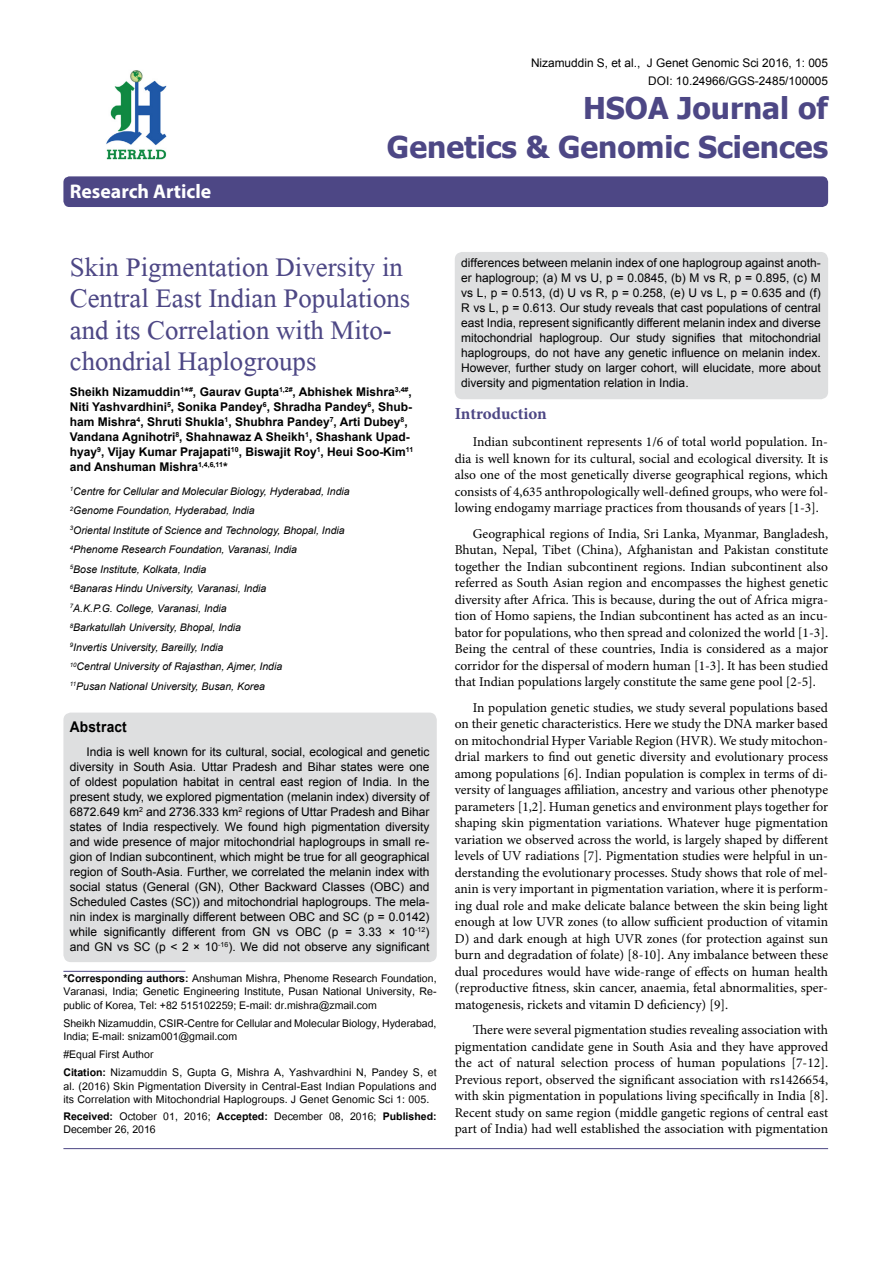
<style>
.page{position:relative;width:893px;height:1263px;background:#fff}
.page>*{position:absolute;margin:0;border:0;box-sizing:border-box;transform-origin:0 0}
.t1{font:40.05px/31.5px "Microsoft Himalaya";color:#4d4785}
.t2{font:700 30px/39px "Tahoma";color:#4d4785;text-align:right}
.t3{font:700 19.8px "Myriad Hebrew";color:#fff}
.t4{font:700 16.95px "Minion Pro";letter-spacing:-.005em;color:#4d4785}
.t5{font:700 14.85px "Arial";letter-spacing:.015em;color:#000;scale:.93 1}
.t6{font:14.7px/13.5px "Utsaah";color:#000}
.t7{font:13.5px/16.5px "Minion Pro";color:#000;text-align:justify}
.t8{font:12px/15px "Arial";color:#000;text-align:justify}
.t9{font:700 12px/15px "Arial";color:#000}
.t10{font:11.85px/18px "Arial";color:#000;text-align:right}
.t11{font:italic 10.5px/19.5px "Arial";color:#000}
.s1{font-weight:700}
</style>
<div class="page">
<div style="left:63px;top:176px;width:765px;height:31px;background:#4d4785;border-radius:6px"></div>
<div style="left:63px;top:713px;width:374px;height:249px;background:#dedfe0;border-radius:8px"></div>
<div style="left:455px;top:252px;width:373px;height:147px;background:#dedfe0;border-radius:8px"></div>
<hr style="left:63px;top:971px;width:122px;height:1px;background:#4d4785">
<img style="left:106px;top:70px;width:61px;height:90px">
<hr style="left:63px;top:1148px;width:765px;height:1px;background:#4d4785">
<h3 class="t3" style="left:70px;top:180px;width:143px">Research Article</h3>
<p class="t10" style="left:531px;top:54px;width:299px">Nizamuddin S, et al., J Genet Genomic Sci 2016, 1: 005<br>DOI: 10.24966/GGS-2485/100005</p>
<h2 class="t2" style="left:387px;top:86px;width:443px">HSOA Journal of<br>Genetics &amp; Genomic Sciences</h2>
<h1 class="t1" style="left:70px;top:246px;width:342px">Skin Pigmentation Diversity in<br>Central East Indian Populations and its Correlation with Mito&shy;chondrial Haplogroups</h1>
<p class="t9" style="left:70px;top:384px;width:345px">Sheikh Nizamuddin<sup>1</sup>*<sup>#</sup>, Gaurav Gupta<sup>1,2#</sup>, Abhishek Mishra<sup>3,4#</sup>, Niti Yashvardhini<sup>5</sup>, Sonika Pandey<sup>6</sup>, Shradha Pandey<sup>6</sup>, Shub&shy;ham Mishra<sup>4</sup>, Shruti Shukla<sup>1</sup>, Shubhra Pandey<sup>7</sup>, Arti Dubey<sup>8</sup>, Vandana Agnihotri<sup>8</sup>, Shahnawaz A Sheikh<sup>1</sup>, Shashank Upad&shy;hyay<sup>9</sup>, Vijay Kumar Prajapati<sup>10</sup>, Biswajit Roy<sup>1</sup>, Heui Soo-Kim<sup>11 </sup>and Anshuman Mishra<sup>1,4,6,11</sup>*</p>
<p class="t11" style="left:70px;top:481px;width:281px"><sup>1</sup>Centre for Cellular and Molecular Biology, Hyderabad, India <sup>2</sup>Genome Foundation, Hyderabad, India<br><sup>3</sup>Oriental Institute of Science and Technology, Bhopal, India <sup>4</sup>Phenome Research Foundation, Varanasi, India<br><sup>5</sup>Bose Institute, Kolkata, India<br><sup>6</sup>Banaras Hindu University, Varanasi, India<br><sup>7</sup>A.K.P.G. College, Varanasi, India<br><sup>8</sup>Barkatullah University, Bhopal, India<br><sup>9</sup>Invertis University, Bareilly, India<br><sup>10</sup>Central University of Rajasthan, Ajmer, India<br><sup>11</sup>Pusan National University, Busan, Korea</p>
<p class="t5" style="left:70px;top:716px;width:63px">Abstract</p>
<p class="t8" style="left:70px;top:744px;width:361px;text-indent:16px">India is well known for its cultural, social, ecological and genetic diversity in South Asia. Uttar Pradesh and Bihar states were one of oldest population habitat in central east region of India. In the present study, we explored pigmentation (melanin index) diversity of 6872.649 km<sup>2</sup> and 2736.333 km<sup>2</sup> regions of Uttar Pradesh and Bihar states of India respectively. We found high pigmentation diversity and wide presence of major mitochondrial haplogroups in small re&shy;gion of Indian subcontinent, which might be true for all geographical region of South-Asia. Further, we correlated the melanin index with social status (General (GN), Other Backward Classes (OBC) and Scheduled Castes (SC)) and mitochondrial haplogroups. The mela&shy;nin index is marginally different between OBC and SC (p = 0.0142) while significantly different from GN vs OBC (p = 3.33 × 10<sup>-12</sup>) and GN vs SC (p &lt; 2 × 10<sup>-16</sup>). We did not observe any significant</p>
<p class="t6" style="left:63px;top:972px;width:375px;text-align:justify"><span class="s1">*Corresponding authors:</span> Anshuman Mishra, Phenome Research Foundation, Varanasi, India; Genetic Engineering Institute, Pusan National University, Re&shy;public of Korea, Tel: +82 515102259; E-mail: dr.mishra@zmail.com</p>
<p class="t6" style="left:63px;top:1017px;width:375px">Sheikh Nizamuddin, CSIR-Centre for Cellular and Molecular Biology, Hyderabad,<br>India; E-mail: snizam001@gmail.com</p>
<p class="t6" style="left:63px;top:1046px;width:375px;line-height:18px">#Equal First Author<br><span class="s1">Citation:</span> Nizamuddin S, Gupta G, Mishra A, Yashvardhini N, Pandey S, et</p>
<p class="t6" style="left:63px;top:1080px;width:375px">al. (2016) Skin Pigmentation Diversity in Central-East Indian Populations and its Correlation with Mitochondrial Haplogroups. J Genet Genomic Sci 1: 005.</p>
<p class="t6" style="left:63px;top:1110px;width:375px"><span class="s1">Received:</span> October 01, 2016; <span class="s1">Accepted:</span> December 08, 2016; <span class="s1">Published:<br></span>December 26, 2016</p>
<p class="t8" style="left:461px;top:256px;width:361px">differences between melanin index of one haplogroup against anoth&shy;er haplogroup; (a) M vs U, p = 0.0845, (b) M vs R, p = 0.895, (c) M vs L, p = 0.513, (d) U vs R, p = 0.258, (e) U vs L, p = 0.635 and (f)<br>R vs L, p = 0.613. Our study reveals that cast populations of central east India, represent significantly different melanin index and diverse mitochondrial haplogroup. Our study signifies that mitochondrial haplogroups, do not have any genetic influence on melanin index.<br>However, further study on larger cohort, will elucidate, more about diversity and pigmentation relation in India.</p>
<p class="t4" style="left:455px;top:402px;width:94px">Introduction</p>
<p class="t7" style="left:455px;top:434px;width:375px;text-indent:18px">Indian subcontinent represents 1/6 of total world population. In&shy;dia is well known for its cultural, social and ecological diversity. It is also one of the most genetically diverse geographical regions, which consists of 4,635 anthropologically well-defined groups, who were fol&shy;lowing endogamy marriage practices from thousands of years [1-3].</p>
<p class="t7" style="left:455px;top:525px;width:375px;text-indent:18px">Geographical regions of India, Sri Lanka, Myanmar, Bangladesh, Bhutan, Nepal, Tibet (China), Afghanistan and Pakistan constitute together the Indian subcontinent regions. Indian subcontinent also referred as South Asian region and encompasses the highest genetic diversity after Africa. This is because, during the out of Africa migra&shy;tion of Homo sapiens, the Indian subcontinent has acted as an incu&shy;bator for populations, who then spread and colonized the world [1-3].<br>Being the central of these countries, India is considered as a major corridor for the dispersal of modern human [1-3]. It has been studied that Indian populations largely constitute the same gene pool [2-5].</p>
<p class="t7" style="left:455px;top:699px;width:375px;text-indent:18px">In population genetic studies, we study several populations based on their genetic characteristics. Here we study the DNA marker based on mitochondrial Hyper Variable Region (HVR). We study mitochon&shy;drial markers to find out genetic diversity and evolutionary process among populations [6]. Indian population is complex in terms of di&shy;versity of languages affiliation, ancestry and various other phenotype parameters [1,2]. Human genetics and environment plays together for shaping skin pigmentation variations. Whatever huge pigmentation variation we observed across the world, is largely shaped by different levels of UV radiations [7]. Pigmentation studies were helpful in un&shy;derstanding the evolutionary processes. Study shows that role of mel&shy;anin is very important in pigmentation variation, where it is perform&shy;ing dual role and make delicate balance between the skin being light enough at low UVR zones (to allow sufficient production of vitamin D) and dark enough at high UVR zones (for protection against sun burn and degradation of folate) [8-10]. Any imbalance between these dual procedures would have wide-range of effects on human health (reproductive fitness, skin cancer, anaemia, fetal abnormalities, sper&shy;matogenesis, rickets and vitamin D deficiency) [9].</p>
<p class="t7" style="left:455px;top:1022px;width:375px;text-indent:18px">There were several pigmentation studies revealing association with pigmentation candidate gene in South Asia and they have approved the act of natural selection process of human populations [7-12].<br>Previous report, observed the significant association with rs1426654, with skin pigmentation in populations living specifically in India [8].<br>Recent study on same region (middle gangetic regions of central east part of India) had well established the association with pigmentation</p>
</div>
